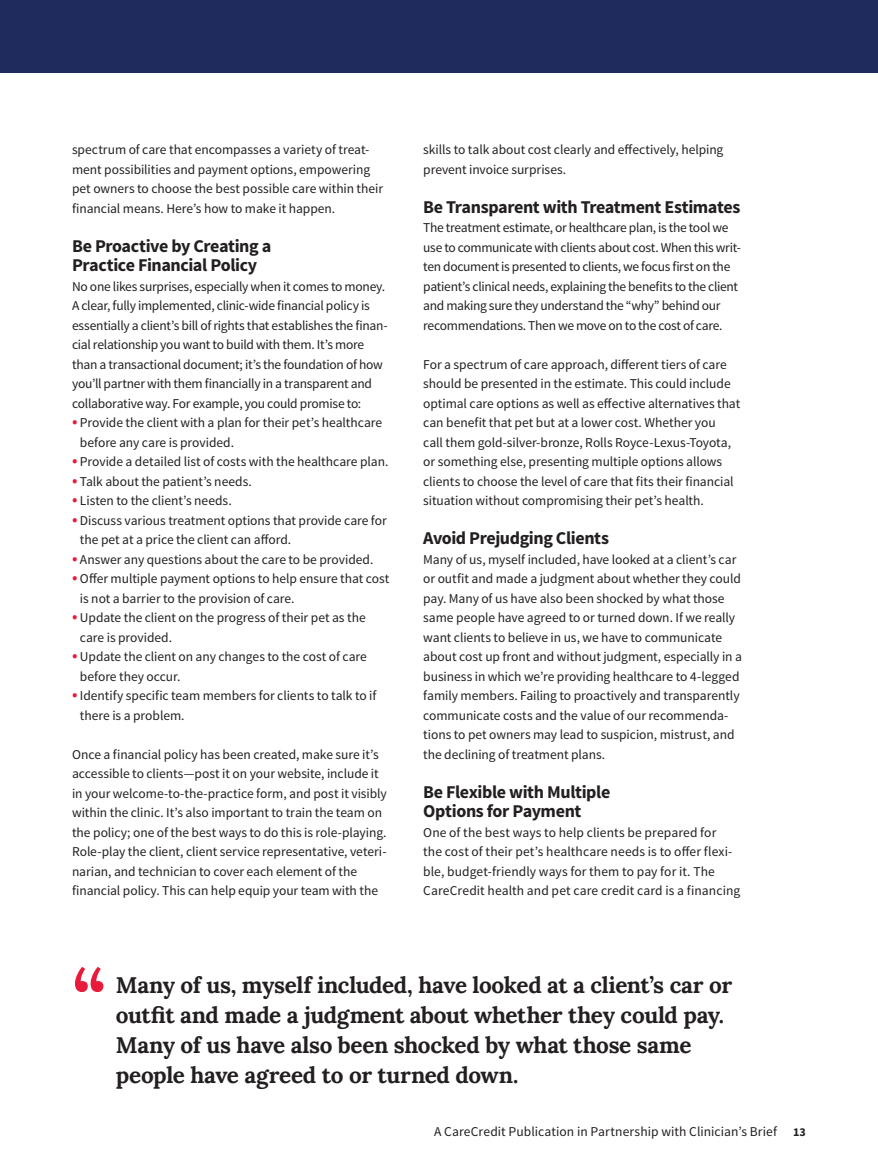
<style>
.page{position:relative;width:878px;height:1175px;background:#fff}
.page>*{position:absolute;margin:0;border:0;box-sizing:border-box;transform-origin:0 0}
.t1{font:700 78px "Lora";color:#e91b3a}
.t2{font:700 22.5px/30px "Lora";letter-spacing:-.015em;color:#231f20}
.t3{font:700 18px/19.5px "Source Sans Pro";letter-spacing:-.025em;color:#231f20}
.t4{font:13.5px/19.5px "Source Sans Pro";letter-spacing:-.005em;color:#231f20}
.s1{font-size:18px;color:#e91b3a}
.s2{font-weight:700;font-size:12px}
</style>
<div class="page">
<div style="left:0;top:0;width:878px;height:72px;background:#202b5d"></div>
<p class="t4" style="left:72px;top:140px;width:312px">spectrum of care that encompasses a variety of treat&shy;ment possibilities and payment options, empowering pet owners to choose the best possible care within their financial means. Here’s how to make it happen.</p>
<h3 class="t3" style="left:72px;top:237px;width:201px">Be Proactive by Creating a<br>Practice Financial Policy</h3>
<p class="t4" style="left:72px;top:277px;width:317px">No one likes surprises, especially when it comes to money.<br>A clear, fully implemented, clinic-wide financial policy is essentially a client’s bill of rights that establishes the finan&shy;cial relationship you want to build with them. It’s more than a transactional document; it’s the foundation of how you’ll partner with them financially in a transparent and collaborative way. For example, you could promise to:</p>
<p class="t4" style="left:80px;top:413px;width:304px;text-indent:-8px"><span class="s1">•</span> Provide the client with a plan for their pet’s healthcare before any care is provided.</p>
<p class="t4" style="left:72px;top:452px;width:318px"><span class="s1">•</span> Provide a detailed list of costs with the healthcare plan.</p>
<p class="t4" style="left:72px;top:472px;width:181px"><span class="s1">•</span> Talk about the patient’s needs.</p>
<p class="t4" style="left:72px;top:491px;width:161px"><span class="s1">•</span> Listen to the client’s needs.</p>
<p class="t4" style="left:80px;top:511px;width:308px;text-indent:-8px"><span class="s1">•</span> Discuss various treatment options that provide care for the pet at a price the client can afford.</p>
<p class="t4" style="left:72px;top:550px;width:303px"><span class="s1">•</span> Answer any questions about the care to be provided.</p>
<p class="t4" style="left:80px;top:569px;width:311px;text-indent:-8px"><span class="s1">•</span> Offer multiple payment options to help ensure that cost is not a barrier to the provision of care.</p>
<p class="t4" style="left:80px;top:608px;width:287px;text-indent:-8px"><span class="s1">•</span> Update the client on the progress of their pet as the care is provided.</p>
<p class="t4" style="left:80px;top:647px;width:288px;text-indent:-8px"><span class="s1">•</span> Update the client on any changes to the cost of care before they occur.</p>
<p class="t4" style="left:80px;top:686px;width:298px;text-indent:-8px"><span class="s1">•</span> Identify specific team members for clients to talk to if there is a problem.</p>
<p class="t4" style="left:72px;top:745px;width:316px">Once a financial policy has been created, make sure it’s accessible to clients—post it on your website, include it in your welcome-to-the-practice form, and post it visibly within the clinic. It’s also important to train the team on the policy; one of the best ways to do this is role-playing.<br>Role-play the client, client service representative, veteri&shy;narian, and technician to cover each element of the financial policy. This can help equip your team with the</p>
<p class="t4" style="left:423px;top:140px;width:302px">skills to talk about cost clearly and effectively, helping prevent invoice surprises.</p>
<h3 class="t3" style="left:423px;top:198px;width:319px">Be Transparent with Treatment Estimates</h3>
<p class="t4" style="left:423px;top:218px;width:319px">The treatment estimate, or healthcare plan, is the tool we use to communicate with clients about cost. When this writ&shy;ten document is presented to clients, we focus first on the patient’s clinical needs, explaining the benefits to the client and making sure they understand the “why” behind our recommendations. Then we move on to the cost of care.</p>
<p class="t4" style="left:423px;top:355px;width:318px">For a spectrum of care approach, different tiers of care should be presented in the estimate. This could include optimal care options as well as effective alternatives that can benefit that pet but at a lower cost. Whether you<br>call them gold-silver-bronze, Rolls Royce-Lexus-Toyota, or something else, presenting multiple options allows clients to choose the level of care that fits their financial situation without compromising their pet’s health.</p>
<h3 class="t3" style="left:423px;top:529px;width:187px">Avoid Prejudging Clients</h3>
<p class="t4" style="left:423px;top:550px;width:320px">Many of us, myself included, have looked at a client’s car or outfit and made a judgment about whether they could pay. Many of us have also been shocked by what those same people have agreed to or turned down. If we really want clients to believe in us, we have to communicate about cost up front and without judgment, especially in a business in which we’re providing healthcare to 4-legged family members. Failing to proactively and transparently communicate costs and the value of our recommenda&shy;tions to pet owners may lead to suspicion, mistrust, and the declining of treatment plans.</p>
<h3 class="t3" style="left:423px;top:783px;width:188px">Be Flexible with Multiple<br>Options for Payment</h3>
<p class="t4" style="left:423px;top:823px;width:318px">One of the best ways to help clients be prepared for<br>the cost of their pet’s healthcare needs is to offer flexi&shy;ble, budget-friendly ways for them to pay for it. The CareCredit health and pet care credit card is a financing</p>
<h1 class="t1" style="left:72px;top:939px;width:34px">“</h1>
<h2 class="t2" style="left:116px;top:968px;width:617px">Many of us, myself included, have looked at a client’s car or outfit and made a judgment about whether they could pay.<br>Many of us have also been shocked by what those same people have agreed to or turned down.</h2>
<p class="t4" style="left:434px;top:1121px;width:373px">A CareCredit Publication in Partnership with Clinician’s Brief <span class="s2">13</span></p>
</div>
